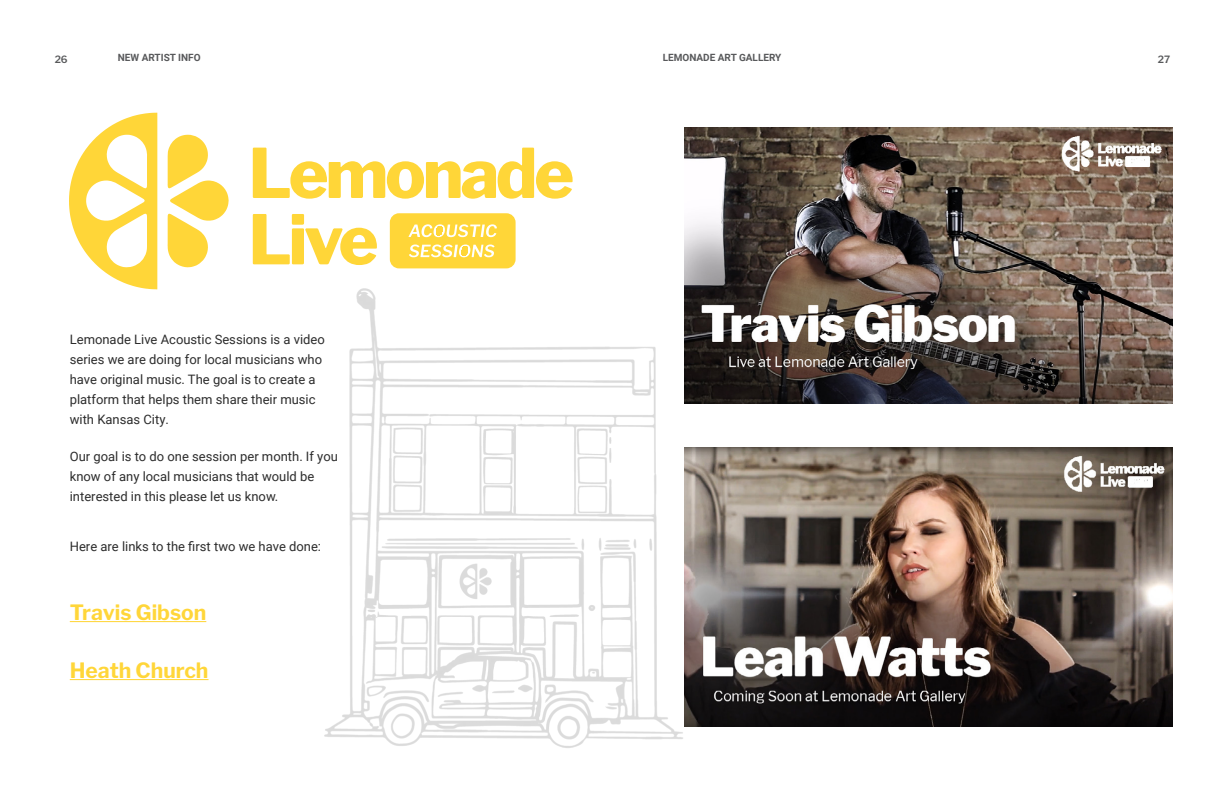
<style>
.page{position:relative;width:1224px;height:792px;background:#fff}
.page>*{position:absolute;margin:0;border:0;box-sizing:border-box;transform-origin:0 0}
.t1{font:700 21px "Libre Franklin";color:#ffd639}
.t2{font:13px/20px "Roboto";color:#2c2c2c}
.t3{font:700 10px "Roboto";color:#58595b}
.t4{font:600 10px "Libre Franklin";color:#58595b}
</style>
<div class="page">
<img style="left:69px;top:279px;width:688px;height:469px">
<hr style="left:70px;top:621px;width:136px;height:1px;background:#ffd639">
<hr style="left:70px;top:679px;width:139px;height:1px;background:#ffd639">
<svg style="left:69px;top:113px;width:88px;height:176px"></svg>
<svg style="left:167px;top:135px;width:62px;height:132px"></svg>
<svg style="left:253px;top:148px;width:320px;height:51px"></svg>
<svg style="left:253px;top:214px;width:124px;height:51px"></svg>
<svg style="left:390px;top:213px;width:126px;height:55px;background:#ffdb54"></svg>
<img style="left:685px;top:127px;width:488px;height:277px">
<img style="left:685px;top:448px;width:488px;height:278px">
<p class="t4" style="left:55px;top:54px;width:15px">26</p>
<p class="t3" style="left:118px;top:51px;width:84px">NEW ARTIST INFO</p>
<p class="t3" style="left:663px;top:51px;width:120px">LEMONADE ART GALLERY</p>
<p class="t4" style="left:1158px;top:54px;width:14px">27</p>
<p class="t2" style="left:70px;top:329px;width:257px">Lemonade Live Acoustic Sessions is a video series we are doing for local musicians who have original music. The goal is to create a platform that helps them share their music with Kansas City.</p>
<p class="t2" style="left:70px;top:446px;width:270px">Our goal is to do one session per month. If you know of any local musicians that would be interested in this please let us know.</p>
<p class="t2" style="left:70px;top:536px;width:253px">Here are links to the first two we have done:</p>
<h1 class="t1" style="left:70px;top:600px;width:138px">Travis Gibson</h1>
<h1 class="t1" style="left:70px;top:658px;width:140px">Heath Church</h1>
</div>
